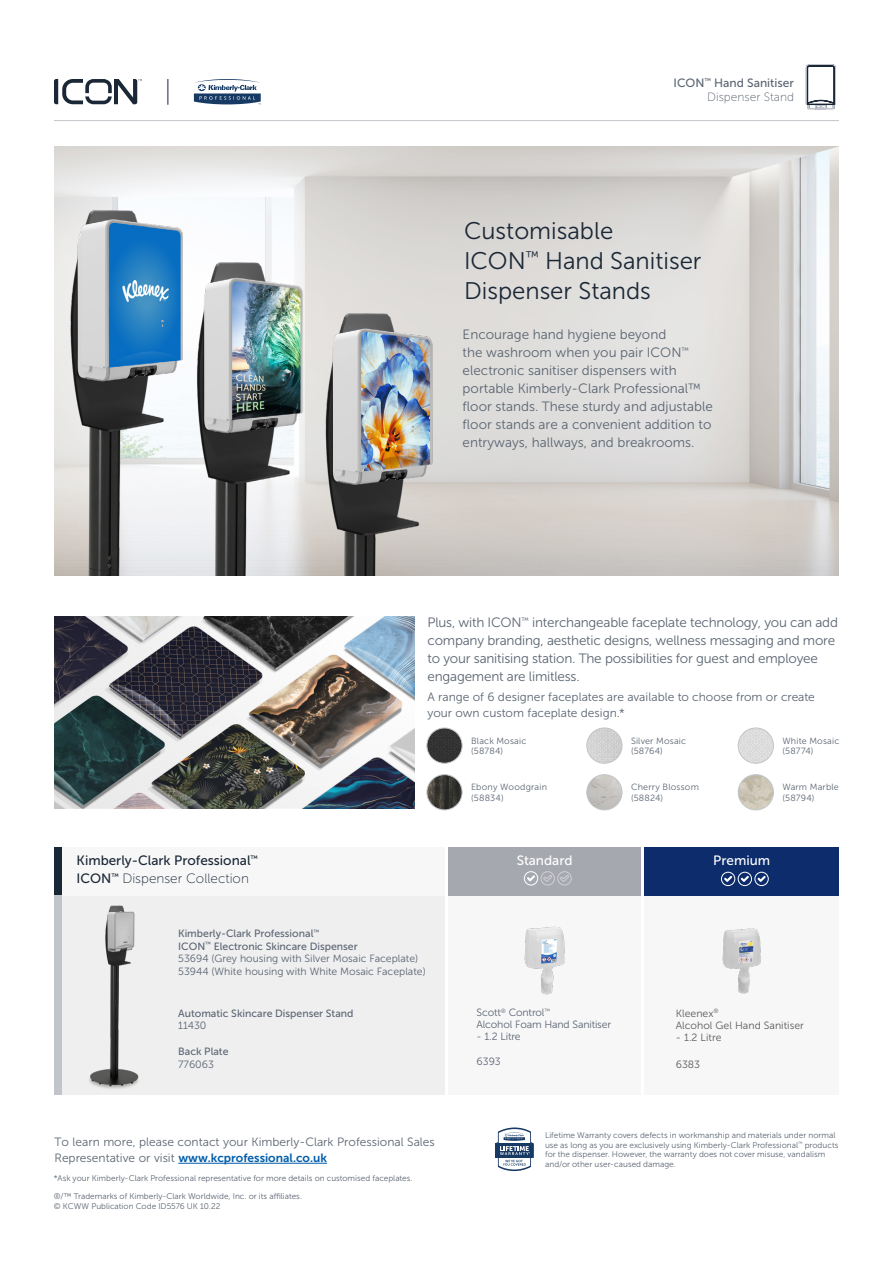
<style>
.page{position:relative;width:893px;height:1263px;background:#fff}
.page>*{position:absolute;margin:0;border:0;box-sizing:border-box;transform-origin:0 0}
.t1{font:24px/30px "Museo Sans 300";color:#1a2736}
.t2{font:13.5px/18px "Museo Sans 300";letter-spacing:-.005em;color:#5a6471}
.t3{font:13.5px "Museo Sans 500";color:#1a2736}
.t4{font:13.5px "Museo Sans 100";color:#1a2736}
.t5{font:13.5px "Museo Sans 500";color:#fff}
.t6{font:12px/16.5px "Museo Sans 300";color:#5a6471}
.t7{font:12px "Museo Sans 700";color:#005cab}
.t8{font:12px "Museo Sans 500";color:#5a6471}
.t9{font:12px "Museo Sans 100";color:#5a6471}
.t10{font:10.5px/12px "Museo Sans 300";color:#5a6471}
.t11{font:10.5px/12.6px "Museo Sans 500";color:#5a6471}
.t12{font:10.5px/12px "Museo Sans 300";color:#58595b}
.t13{font:9px/10.5px "Museo Sans 300";letter-spacing:.02em;color:#5a6471}
.t14{font:8.25px/9.8px "Museo Sans 300";color:#5a6471}
.s1{font-family:"Museo Sans 500"}
.s2{font-family:"Museo Sans 300";color:#5a6471}
</style>
<div class="page">
<svg style="left:54px;top:146px;width:785px;height:429px;background:#dad8d5"></svg>
<div style="left:58px;top:890px;width:386px;height:205px;background:#efeff0"></div>
<svg style="left:54px;top:79px;width:88px;height:25px"></svg>
<svg style="left:168px;top:79px;width:1px;height:26px"></svg>
<svg style="left:194px;top:79px;width:67px;height:25px"></svg>
<svg style="left:806px;top:65px;width:29px;height:45px"></svg>
<hr style="left:54px;top:120px;width:785px;height:1px;background:#c1c5ca">
<img style="left:315px;top:288px;width:125px;height:287px">
<img style="left:191px;top:237px;width:124px;height:338px">
<img style="left:54px;top:185px;width:131px;height:390px">
<img style="left:54px;top:617px;width:360px;height:191px">
<div style="left:644px;top:890px;width:195px;height:205px;background:#f7f7f8"></div>
<div style="left:448px;top:890px;width:193px;height:205px;background:#f7f7f8"></div>
<div style="left:54px;top:847px;width:391px;height:48px;background:#f7f7f8"></div>
<div style="left:54px;top:847px;width:7px;height:48px;background:#1a2736"></div>
<div style="left:448px;top:847px;width:193px;height:48px;background:#a6a8af"></div>
<div style="left:644px;top:847px;width:195px;height:49px;background:#0d2c6c"></div>
<div style="left:754px;top:872px;width:15px;height:14px;border:1px solid #fff;border-radius:50%"></div>
<svg style="left:758px;top:876px;width:7px;height:6px"></svg>
<div style="left:738px;top:872px;width:14px;height:14px;border:1px solid #fff;border-radius:50%"></div>
<svg style="left:741px;top:876px;width:8px;height:6px"></svg>
<div style="left:721px;top:872px;width:14px;height:14px;border:1px solid #fff;border-radius:50%"></div>
<svg style="left:724px;top:876px;width:8px;height:6px"></svg>
<div style="left:524px;top:871px;width:14px;height:14px;border:1px solid #fff;border-radius:50%"></div>
<svg style="left:527px;top:871px;width:45px;height:15px"></svg>
<img style="left:524px;top:926px;width:41px;height:69px">
<img style="left:722px;top:928px;width:39px;height:66px">
<img style="left:89px;top:905px;width:50px;height:184px">
<div style="left:54px;top:895px;width:7px;height:200px;background:#c1c5ca"></div>
<hr style="left:178px;top:1163px;width:149px;height:1px;background:#005cab">
<svg style="left:495px;top:1127px;width:39px;height:44px"></svg>
<img style="left:427px;top:728px;width:35px;height:35px;border-radius:18px">
<div style="left:426px;top:727px;width:37px;height:37px;border:1px solid #c1c5ca;border-radius:50%"></div>
<img style="left:427px;top:775px;width:35px;height:35px;border-radius:18px">
<div style="left:426px;top:774px;width:37px;height:36px;border:1px solid #c1c5ca;border-radius:50%"></div>
<img style="left:587px;top:728px;width:35px;height:35px;border-radius:18px">
<div style="left:586px;top:727px;width:36px;height:37px;border:1px solid #c1c5ca;border-radius:50%"></div>
<img style="left:587px;top:775px;width:35px;height:35px;border-radius:18px">
<div style="left:586px;top:774px;width:36px;height:36px;border:1px solid #c1c5ca;border-radius:50%"></div>
<img style="left:738px;top:728px;width:35px;height:35px;border-radius:18px">
<div style="left:738px;top:727px;width:36px;height:37px;border:1px solid #c1c5ca;border-radius:50%"></div>
<img style="left:738px;top:775px;width:35px;height:35px;border-radius:18px">
<div style="left:738px;top:774px;width:36px;height:36px;border:1px solid #c1c5ca;border-radius:50%"></div>
<p class="t8" style="left:673px;top:76px;width:122px">ICON<sup>™</sup> Hand Sanitiser</p>
<p class="t9" style="left:707px;top:91px;width:88px">Dispenser Stand</p>
<h1 class="t1" style="left:464px;top:216px;width:239px">Customisable<br>ICON<sup>™</sup> Hand Sanitiser<br>Dispenser Stands</h1>
<p class="t2" style="left:463px;top:325px;width:252px">Encourage hand hygiene beyond<br>the washroom when you pair ICON<sup>™ </sup>electronic sanitiser dispensers with portable Kimberly-Clark Professional™ floor stands. These sturdy and adjustable floor stands are a convenient addition to entryways, hallways, and breakrooms.</p>
<p class="t2" style="left:427px;top:613px;width:412px">Plus, with ICON<sup>™</sup> interchangeable faceplate technology, you can add company branding, aesthetic designs, wellness messaging and more to your sanitising station. The possibilities for guest and employee engagement are limitless.</p>
<p class="t3" style="left:77px;top:853px;width:183px">Kimberly-Clark Professional<sup>™</sup></p>
<p class="t4" style="left:77px;top:871px;width:174px"><span class="s1">ICON</span><sup>™</sup> Dispenser Collection</p>
<p class="t6" style="left:427px;top:688px;width:389px">A range of 6 designer faceplates are available to choose from or create your own custom faceplate design.*</p>
<p class="t13" style="left:471px;top:735px;width:57px">Black Mosaic (58784)</p>
<p class="t13" style="left:471px;top:782px;width:77px">Ebony Woodgrain (58834)</p>
<p class="t13" style="left:631px;top:735px;width:57px">Silver Mosaic (58764)</p>
<p class="t13" style="left:631px;top:782px;width:70px">Cherry Blossom (58824)</p>
<p class="t13" style="left:782px;top:735px;width:58px">White Mosaic (58774)</p>
<p class="t13" style="left:782px;top:782px;width:58px">Warm Marble (58794)</p>
<p class="t5" style="left:517px;top:853px;width:57px">Standard</p>
<p class="t5" style="left:713px;top:853px;width:58px">Premium</p>
<p class="t11" style="left:178px;top:927px;width:181px">Kimberly-Clark Professional<sup>™<br></sup>ICON<sup>™</sup> Electronic Skincare Dispenser</p>
<p class="t10" style="left:178px;top:952px;width:249px;line-height:12.6px">53694 (Grey housing with Silver Mosaic Faceplate)<br>53944 (White housing with White Mosaic Faceplate)</p>
<p class="t11" style="left:178px;top:1007px;width:177px">Automatic Skincare Dispenser Stand</p>
<p class="t10" style="left:178px;top:1020px;width:30px">11430</p>
<p class="t11" style="left:178px;top:1045px;width:52px">Back Plate</p>
<p class="t10" style="left:178px;top:1058px;width:37px">776063</p>
<p class="t6" style="left:54px;top:1133px;width:382px">To learn more, please contact your Kimberly-Clark Professional Sales</p>
<p class="t7" style="left:54px;top:1151px;width:274px"><span class="s2">Representative or visit</span> www.kcprofessional.co.uk</p>
<p class="t14" style="left:54px;top:1173px;width:360px">*Ask your Kimberly-Clark Professional representative for more details on customised faceplates.</p>
<p class="t14" style="left:54px;top:1191px;width:250px">®/™ Trademarks of Kimberly-Clark Worldwide, Inc. or its affiliates. © KCWW Publication Code ID5576 UK 10.22</p>
<p class="t10" style="left:477px;top:1007px;width:136px">Scott<sup>®</sup> Control<sup>™<br></sup>Alcohol Foam Hand Sanitiser</p>
<p class="t10" style="left:477px;top:1031px;width:46px">- 1.2 Litre</p>
<p class="t10" style="left:477px;top:1055px;width:26px">6393</p>
<p class="t12" style="left:676px;top:1007px;width:130px">Kleenex<sup>®<br></sup>Alcohol Gel Hand Sanitiser</p>
<p class="t12" style="left:676px;top:1031px;width:47px">- 1.2 Litre</p>
<p class="t12" style="left:676px;top:1058px;width:26px">6383</p>
<p class="t14" style="left:545px;top:1130px;width:295px">Lifetime Warranty covers defects in workmanship and materials under normal use as long as you are exclusively using Kimberly-Clark Professional<sup>™</sup> products for the dispenser. However, the warranty does not cover misuse, vandalism and/or other user-caused damage.</p>
</div>
